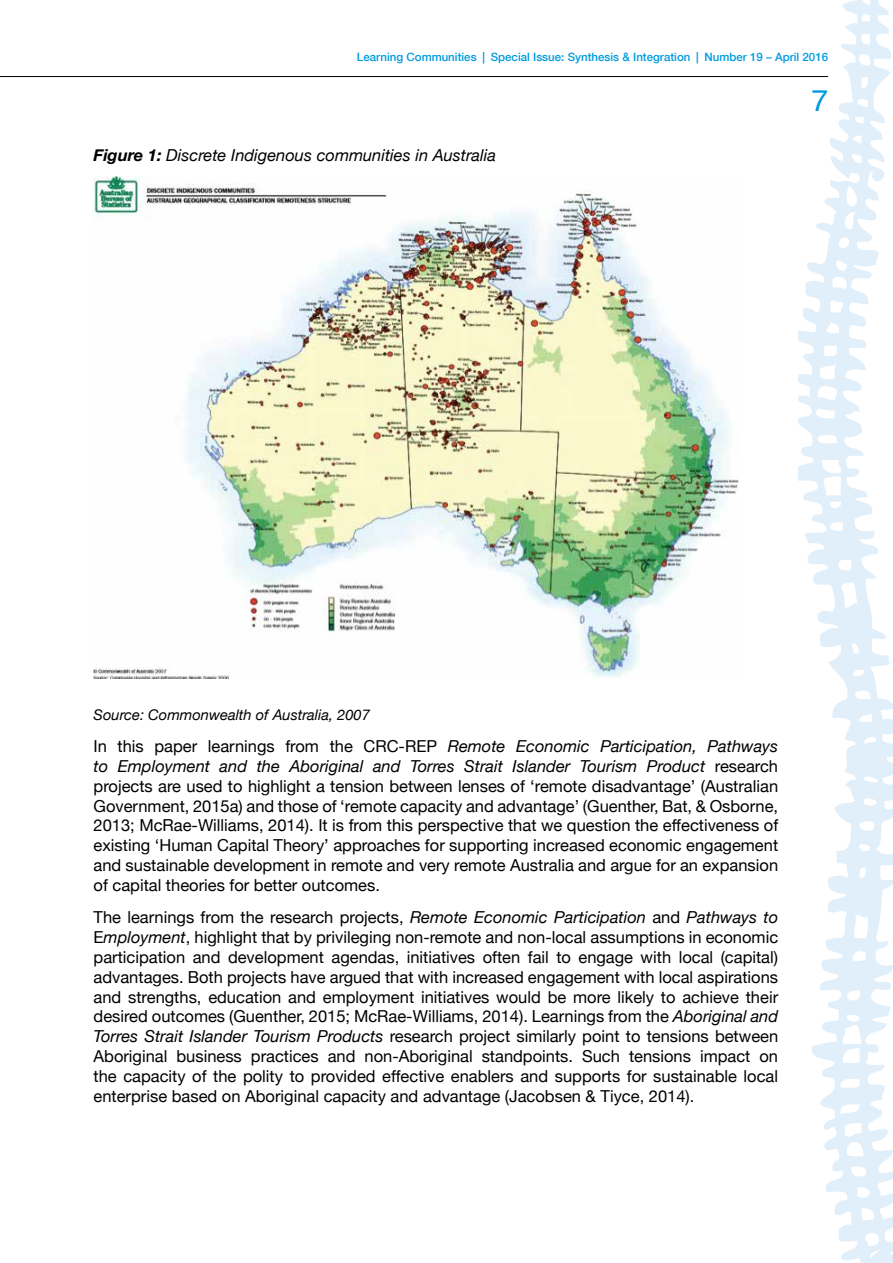
<style>
.page{position:relative;width:893px;height:1263px;background:#fff}
.page>*{position:absolute;margin:0;border:0;box-sizing:border-box;transform-origin:0 0}
.t1{font:30px "Helvetica";color:#009bdf}
.t2{font:16.5px/19.8px "Helvetica Neue";color:#000;text-align:justify}
.t3{font:italic 16.5px "Helvetica Neue";color:#000}
.t4{font:italic 14.7px "Helvetica Neue";color:#000}
.t5{font:500 11.55px "Helvetica Neue";color:#009bdf}
.s1{font-weight:700}
.s2{font-style:italic}
</style>
<div class="page">
<hr style="left:0;top:76px;width:828px;height:1px;background:#000">
<svg style="left:798px;top:0;width:95px;height:1263px"></svg>
<img style="left:94px;top:177px;width:645px;height:501px">
<p class="t5" style="left:357px;top:48px;width:473px">Learning Communities | Special Issue: Synthesis &amp; Integration | Number 19 – April 2016</p>
<h1 class="t1" style="left:811px;top:77px;width:18px">7</h1>
<p class="t3" style="left:94px;top:143px;width:404px"><span class="s1">Figure 1:</span> Discrete Indigenous communities in Australia</p>
<p class="t4" style="left:94px;top:704px;width:278px">Source: Commonwealth of Australia, 2007</p>
<p class="t2" style="left:94px;top:737px;width:686px">In this paper learnings from the CRC-REP <span class="s2">Remote Economic Participation, Pathways to Employment and the Aboriginal and Torres Strait Islander Tourism Product</span> research projects are used to highlight a tension between lenses of ‘remote disadvantage’ (Australian Government, 2015a) and those of ‘remote capacity and advantage’ (Guenther, Bat, &amp; Osborne, 2013; McRae-Williams, 2014). It is from this perspective that we question the effectiveness of existing ‘Human Capital Theory’ approaches for supporting increased economic engagement and sustainable development in remote and very remote Australia and argue for an expansion of capital theories for better outcomes.</p>
<p class="t2" style="left:94px;top:909px;width:686px">The learnings from the research projects, <span class="s2">Remote Economic Participation</span> and <span class="s2">Pathways to </span>E<span class="s2">mployment</span>, highlight that by privileging non-remote and non-local assumptions in economic participation and development agendas, initiatives often fail to engage with local (capital) advantages. Both projects have argued that with increased engagement with local aspirations and strengths, education and employment initiatives would be more likely to achieve their desired outcomes (Guenther, 2015; McRae-Williams, 2014). Learnings from the <span class="s2">Aboriginal and Torres Strait Islander Tourism Products</span> research project similarly point to tensions between Aboriginal business practices and non-Aboriginal standpoints. Such tensions impact on the capacity of the polity to provided effective enablers and supports for sustainable local enterprise based on Aboriginal capacity and advantage (Jacobsen &amp; Tiyce, 2014).</p>
</div>
